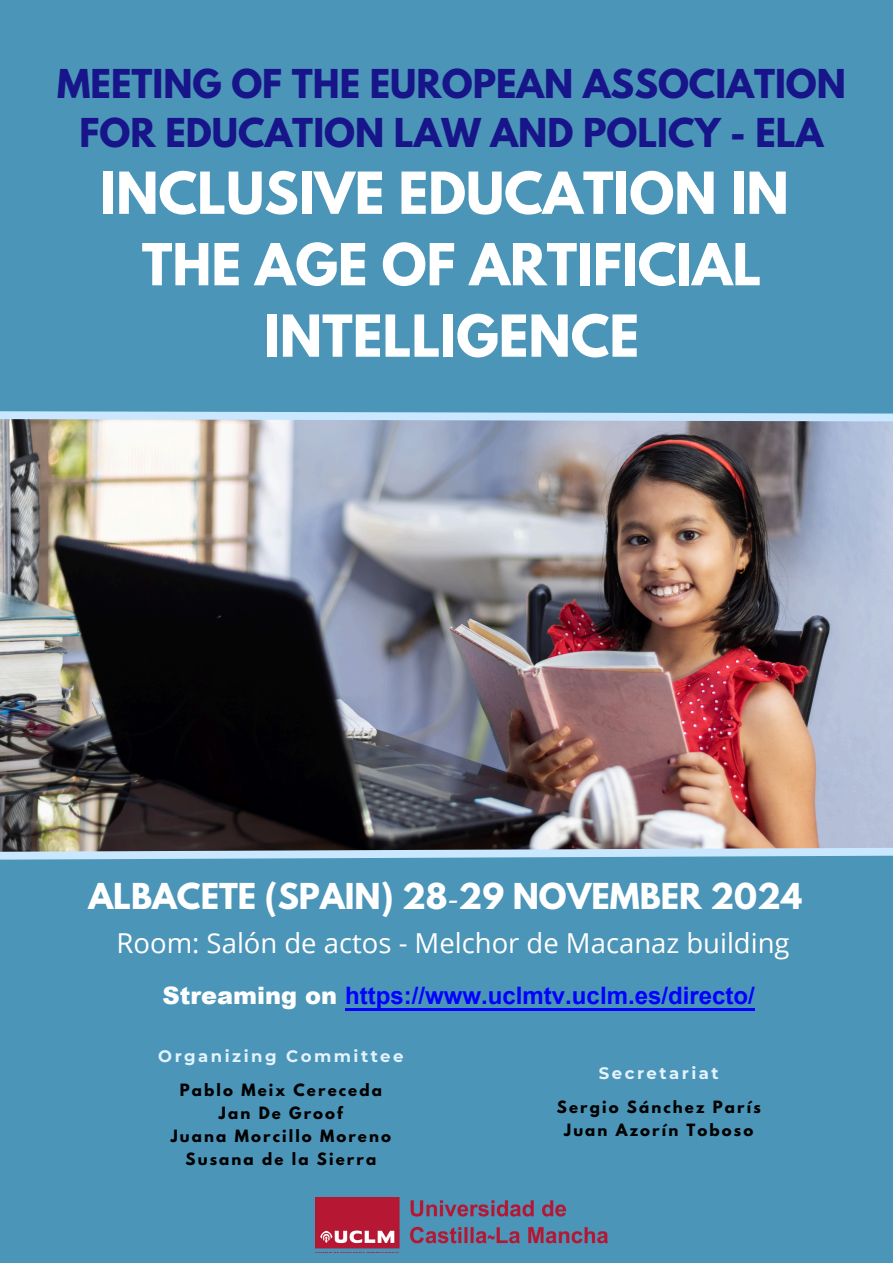
<style>
.page{position:relative;width:893px;height:1263px;background:#4b95b8}
.page>*{position:absolute;margin:0;border:0;box-sizing:border-box;transform-origin:0 0}
.t1{font:700 51.22px/71.4px "League Spartan";color:#fff;text-align:center}
.t2{font:700 35.25px/48.9px "League Spartan";color:#171589;text-align:center}
.t3{font:700 31.65px "League Spartan";color:#fff}
.t4{font:27.45px "Open Sans";color:#fff}
.t5{font:700 24px "Arial";color:#00f}
.t6{font:700 16.5px "Montserrat";letter-spacing:.15em;color:#e2f3fd}
.t7{font:700 15px/23.1px "League Spartan";letter-spacing:.14em;color:#000;text-align:center}
.s1{font-family:"Minion Pro"}
.s2{font-weight:900;color:#fff}
</style>
<div class="page">
<img style="left:0;top:425px;width:893px;height:419px">
<svg style="left:0;top:411px;width:893px;height:14px;background:#b2ccdf"></svg>
<svg style="left:0;top:844px;width:893px;height:16px;background:#90a6b5"></svg>
<img style="left:316px;top:1197px;width:292px;height:52px">
<hr style="left:345px;top:1008px;width:409px;height:2px;background:#00f">
<h3 class="t2" style="left:57px;top:64px;width:790px">MEETING OF THE EUROPEAN ASSOCIATION<br>FOR EDUCATION LAW AND POLICY - ELA</h3>
<h1 class="t1" style="left:100px;top:164px;width:690px">INCLUSIVE EDUCATION IN<br>THE AGE OF ARTIFICIAL<br>INTELLIGENCE</h1>
<p class="t3" style="left:88px;top:881px;width:715px">ALBACETE (SPAIN) 28<span class="s1">-</span>29 NOVEMBER 2024</p>
<h5 class="t4" style="left:116px;top:923px;width:674px">Room: Salón de actos - Melchor de Macanaz building</h5>
<h3 class="t5" style="left:162px;top:979px;width:594px"><span class="s2">Streaming on</span> https://www.uclmtv.uclm.es/directo/</h3>
<p class="t6" style="left:158px;top:1046px;width:247px">Organizing Committee</p>
<p class="t7" style="left:171px;top:1080px;width:222px">Pablo Meix Cereceda<br>Jan De Groof<br>Juana Morcillo Moreno<br>Susana de la Sierra</p>
<p class="t6" style="left:599px;top:1063px;width:121px">Secretariat</p>
<p class="t7" style="left:557px;top:1097px;width:205px">Sergio Sánchez París<br>Juan Azorín Toboso</p>
</div>
